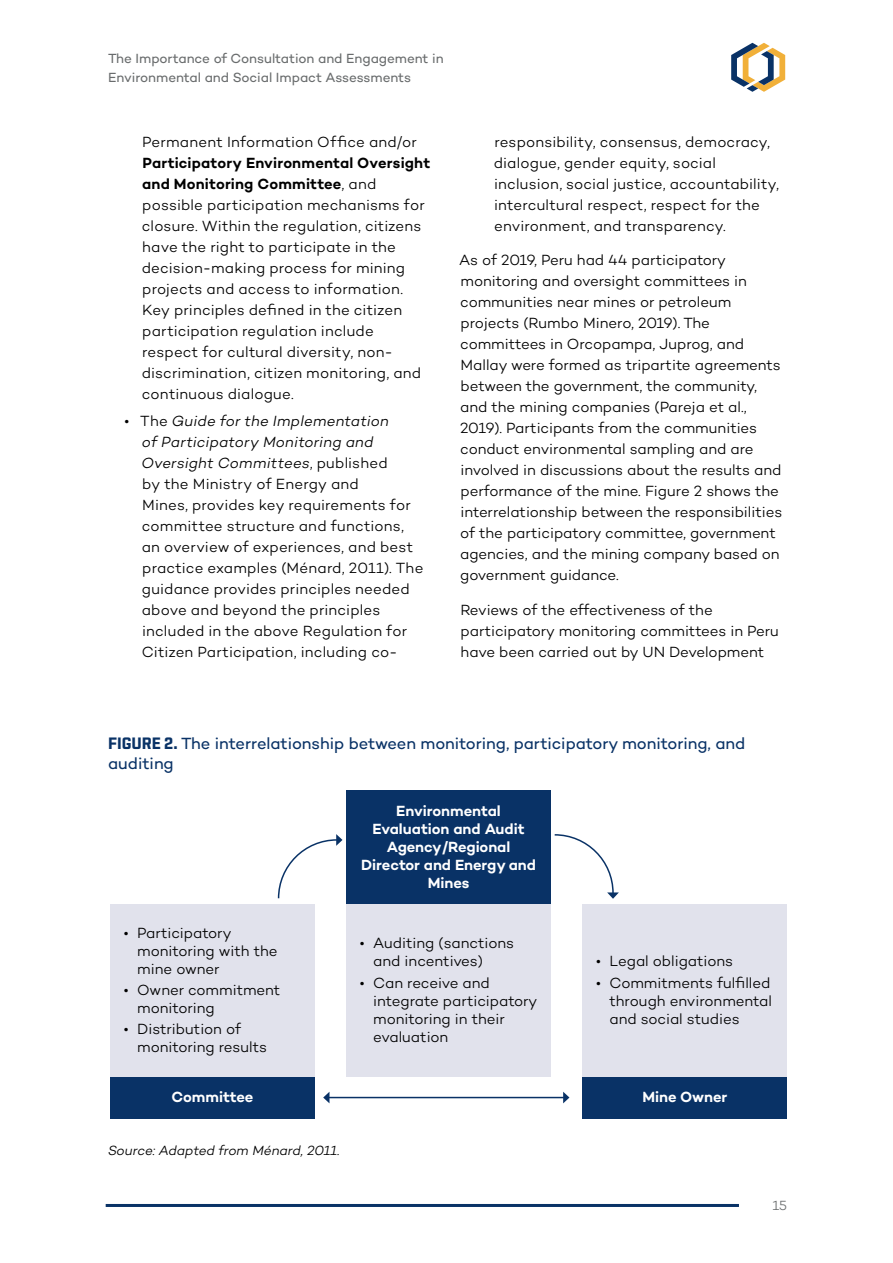
<style>
.page{position:relative;width:893px;height:1263px;background:#fff}
.page>*{position:absolute;margin:0;border:0;box-sizing:border-box;transform-origin:0 0}
.Figure_title{font:16.5px/19.5px "Campton";letter-spacing:-.005em;color:#093266}
.t1{font:300 15px/21px "Campton";color:#000}
.Table_H1{font:600 15px/18px "Campton";letter-spacing:-.005em;color:#fff;text-align:center}
.t2{font:13.5px/19.5px "Campton";letter-spacing:-.005em;color:#696c6d}
.Figure_source{font:italic 300 13.5px "Campton";letter-spacing:-.01em;color:#000}
.t3{font:300 13.5px "Campton";color:#696c6d}
.s1{font-weight:600}
.s2{font-style:italic}
.s3{font-family:"Shentox";font-weight:700}
</style>
<div class="page">
<svg style="left:731px;top:43px;width:54px;height:49px"></svg>
<hr style="left:106px;top:1204px;width:633px;height:3px;background:#093266">
<div style="left:110px;top:904px;width:205px;height:173px;background:#e1e2ec"></div>
<div style="left:110px;top:1077px;width:205px;height:41px;background:#093266"></div>
<div style="left:346px;top:790px;width:205px;height:114px;background:#093266"></div>
<div style="left:582px;top:1077px;width:205px;height:41px;background:#093266"></div>
<div style="left:346px;top:904px;width:205px;height:173px;background:#e1e2ec"></div>
<div style="left:582px;top:904px;width:205px;height:173px;background:#e1e2ec"></div>
<hr style="left:329px;top:1097px;width:235px;height:1px;background:#093266">
<svg style="left:323px;top:1092px;width:6px;height:11px"></svg>
<svg style="left:563px;top:1092px;width:6px;height:11px"></svg>
<svg style="left:277px;top:834px;width:65px;height:65px"></svg>
<svg style="left:554px;top:834px;width:65px;height:65px"></svg>
<p class="t2" style="left:108px;top:48px;width:337px">The Importance of Consultation and Engagement in<br>Environmental and Social Impact Assessments</p>
<p class="t1" style="left:142px;top:131px;width:290px">Permanent Information Office and/or <span class="s1">Participatory Environmental Oversight and Monitoring Committee</span>, and possible participation mechanisms for closure. Within the regulation, citizens have the right to participate in the decision-making process for mining projects and access to information.<br>Key principles defined in the citizen participation regulation include respect for cultural diversity, non&shy;discrimination, citizen monitoring, and continuous dialogue.</p>
<p class="t1" style="left:141px;top:410px;width:284px;text-indent:-17px">• The <span class="s2">Guide for the Implementation<br>of Participatory Monitoring and Oversight Committees</span>, published<br>by the Ministry of Energy and<br>Mines, provides key requirements for committee structure and functions, an overview of experiences, and best practice examples (Ménard, 2011). The guidance provides principles needed above and beyond the principles included in the above Regulation for Citizen Participation, including co-</p>
<p class="t1" style="left:494px;top:131px;width:287px">responsibility, consensus, democracy, dialogue, gender equity, social inclusion, social justice, accountability, intercultural respect, respect for the environment, and transparency.</p>
<p class="t1" style="left:459px;top:249px;width:324px">As of 2019, Peru had 44 participatory monitoring and oversight committees in communities near mines or petroleum projects (Rumbo Minero, 2019). The committees in Orcopampa, Juprog, and Mallay were formed as tripartite agreements between the government, the community, and the mining companies (Pareja et al., 2019). Participants from the communities conduct environmental sampling and are involved in discussions about the results and performance of the mine. Figure 2 shows the interrelationship between the responsibilities of the participatory committee, government agencies, and the mining company based on government guidance.</p>
<p class="t1" style="left:460px;top:599px;width:320px">Reviews of the effectiveness of the participatory monitoring committees in Peru have been carried out by UN Development</p>
<p class="Figure_title" style="left:108px;top:733px;width:639px"><span class="s3">FIGURE 2.</span> The interrelationship between monitoring, participatory monitoring, and auditing</p>
<p class="t1" style="left:137px;top:923px;width:142px;line-height:18px;text-indent:-14px">• Participatory monitoring with the mine owner</p>
<p class="t1" style="left:137px;top:980px;width:145px;line-height:18px;text-indent:-14px">• Owner commitment monitoring</p>
<p class="t1" style="left:137px;top:1020px;width:131px;line-height:18px;text-indent:-14px">• Distribution of monitoring results</p>
<p class="Table_H1" style="left:172px;top:1088px;width:83px">Committee</p>
<p class="Figure_source" style="left:108px;top:1142px;width:233px">Source: Adapted from Ménard, 2011.</p>
<p class="Table_H1" style="left:361px;top:801px;width:176px">Environmental<br>Evaluation and Audit<br>Agency/Regional<br>Director and Energy and<br>Mines</p>
<p class="t1" style="left:373px;top:934px;width:142px;line-height:18px;text-indent:-14px">• Auditing (sanctions and incentives)</p>
<p class="t1" style="left:373px;top:973px;width:166px;line-height:18px;text-indent:-14px">• Can receive and integrate participatory monitoring in their evaluation</p>
<p class="t1" style="left:596px;top:950px;width:138px">• Legal obligations</p>
<p class="t1" style="left:609px;top:973px;width:164px;line-height:18px;text-align:justify;text-indent:-14px">• Commitments fulfilled through environmental and social studies</p>
<p class="Table_H1" style="left:642px;top:1088px;width:86px">Mine Owner</p>
<p class="t3" style="left:772px;top:1197px;width:16px">15</p>
</div>
